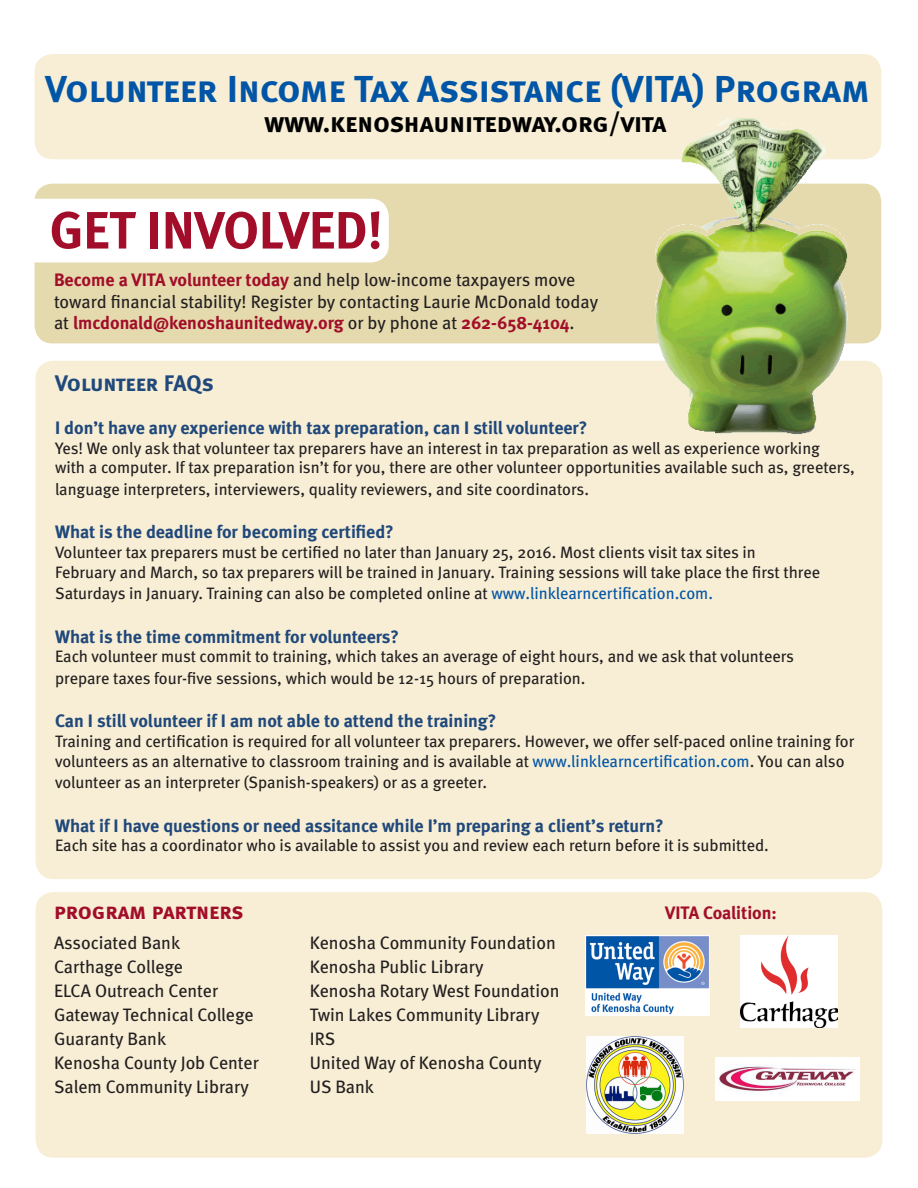
<style>
.page{position:relative;width:918px;height:1188px;background:#fff}
.page>*{position:absolute;margin:0;border:0;box-sizing:border-box;transform-origin:0 0}
.t1{font:700 52.5px "Meta";color:#a20e29}
.t2{font:37.5px "Meta Bold Caps";letter-spacing:-.01em;color:#0155a7}
.t3{font:27px "Meta Bold Caps";letter-spacing:-.01em;color:#000}
.t4{font:22.5px "Meta Bold Caps";letter-spacing:-.005em;color:#a20e29}
.t5{font:22.5px "Meta Bold Caps";letter-spacing:-.02em;color:#20487b}
.t6{font:18px/21.6px "Meta";color:#231f20}
.t7{font:700 18px "Meta";color:#20487b}
.t8{font:700 18px "Meta";color:#a20e29}
.t9{font:16.5px/19.8px "Meta";color:#231f20}
.s1{font-weight:700;color:#a20e29}
.s2{color:#0155a7}
</style>
<div class="page">
<div style="left:35px;top:54px;width:846px;height:105px;background:#f7eed5;border-radius:18px"></div>
<div style="left:35px;top:184px;width:846px;height:159px;background:#e5daae;border-radius:18px"></div>
<div style="left:0;top:199px;width:389px;height:63px;background:#fff;border-radius:18px"></div>
<div style="left:36px;top:361px;width:846px;height:518px;background:#f7eed5;border-radius:18px"></div>
<img style="left:622px;top:118px;width:242px;height:317px">
<div style="left:36px;top:892px;width:846px;height:266px;background:#f7eed5;border-radius:18px"></div>
<img style="left:585px;top:935px;width:124px;height:80px">
<img style="left:740px;top:935px;width:97px;height:92px">
<img style="left:587px;top:1036px;width:97px;height:97px">
<img style="left:716px;top:1057px;width:143px;height:43px">
<p class="t2" style="left:45px;top:68px;width:826px">Volunteer Income Tax Assistance (VITA) Program</p>
<p class="t3" style="left:264px;top:107px;width:404px">www.kenoshaunitedway.org/vita</p>
<p class="t1" style="left:50px;top:200px;width:335px">GET INVOLVED!</p>
<p class="t6" style="left:54px;top:269px;width:546px"><span class="s1">Become a VITA volunteer today</span> and help low-income taxpayers move toward financial stability! Register by contacting Laurie McDonald today at <span class="s1">lmcdonald@kenoshaunitedway.org</span> or by phone at <span class="s1">262-658-4104</span>.</p>
<p class="t5" style="left:55px;top:370px;width:160px">Volunteer FAQs</p>
<p class="t7" style="left:55px;top:417px;width:534px">I don’t have any experience with tax preparation, can I still volunteer?</p>
<p class="t9" style="left:55px;top:438px;width:801px">Yes! We only ask that volunteer tax preparers have an interest in tax preparation as well as experience working<br>with a computer. If tax preparation isn’t for you, there are other volunteer opportunities available such as, greeters,</p>
<p class="t9" style="left:55px;top:479px;width:535px">language interpreters, interviewers, quality reviewers, and site coordinators.</p>
<p class="t7" style="left:55px;top:522px;width:340px">What is the deadline for becoming certified?</p>
<p class="t9" style="left:55px;top:542px;width:767px">Volunteer tax preparers must be certified no later than January 25, 2016. Most clients visit tax sites in<br>February and March, so tax preparers will be trained in January. Training sessions will take place the first three</p>
<p class="t9" style="left:55px;top:584px;width:660px">Saturdays in January. Training can also be completed online at <span class="s2">www.linklearncertification.com.</span></p>
<p class="t7" style="left:55px;top:626px;width:345px">What is the time commitment for volunteers?</p>
<p class="t9" style="left:55px;top:646px;width:741px;line-height:21.6px">Each volunteer must commit to training, which takes an average of eight hours, and we ask that volunteers prepare taxes four-five sessions, which would be 12-15 hours of preparation.</p>
<p class="t7" style="left:55px;top:711px;width:443px">Can I still volunteer if I am not able to attend the training?</p>
<p class="t9" style="left:55px;top:731px;width:801px">Training and certification is required for all volunteer tax preparers. However, we offer self-paced online training for volunteers as an alternative to classroom training and is available at <span class="s2">www.linklearncertification.com</span>. You can also</p>
<p class="t9" style="left:55px;top:773px;width:434px">volunteer as an interpreter (Spanish-speakers) or as a greeter.</p>
<p class="t7" style="left:55px;top:815px;width:610px">What if I have questions or need assitance while I’m preparing a client’s return?</p>
<p class="t9" style="left:55px;top:836px;width:715px">Each site has a coordinator who is available to assist you and review each return before it is submitted.</p>
<p class="t4" style="left:54px;top:898px;width:191px">program partners</p>
<p class="t6" style="left:54px;top:932px;width:128px">Associated Bank</p>
<p class="t6" style="left:54px;top:956px;width:130px">Carthage College</p>
<p class="t6" style="left:54px;top:980px;width:166px">ELCA Outreach Center</p>
<p class="t6" style="left:54px;top:1004px;width:201px">Gateway Technical College</p>
<p class="t6" style="left:54px;top:1028px;width:114px">Guaranty Bank</p>
<p class="t6" style="left:54px;top:1052px;width:206px">Kenosha County Job Center</p>
<p class="t6" style="left:54px;top:1076px;width:197px">Salem Community Library</p>
<p class="t6" style="left:310px;top:932px;width:247px">Kenosha Community Foundation</p>
<p class="t6" style="left:310px;top:956px;width:175px">Kenosha Public Library</p>
<p class="t6" style="left:310px;top:980px;width:251px">Kenosha Rotary West Foundation</p>
<p class="t6" style="left:310px;top:1004px;width:231px">Twin Lakes Community Library</p>
<p class="t6" style="left:310px;top:1028px;width:27px">IRS</p>
<p class="t6" style="left:310px;top:1052px;width:233px">United Way of Kenosha County</p>
<p class="t6" style="left:310px;top:1076px;width:66px">US Bank</p>
<p class="t8" style="left:665px;top:902px;width:113px">VITA Coalition:</p>
</div>
